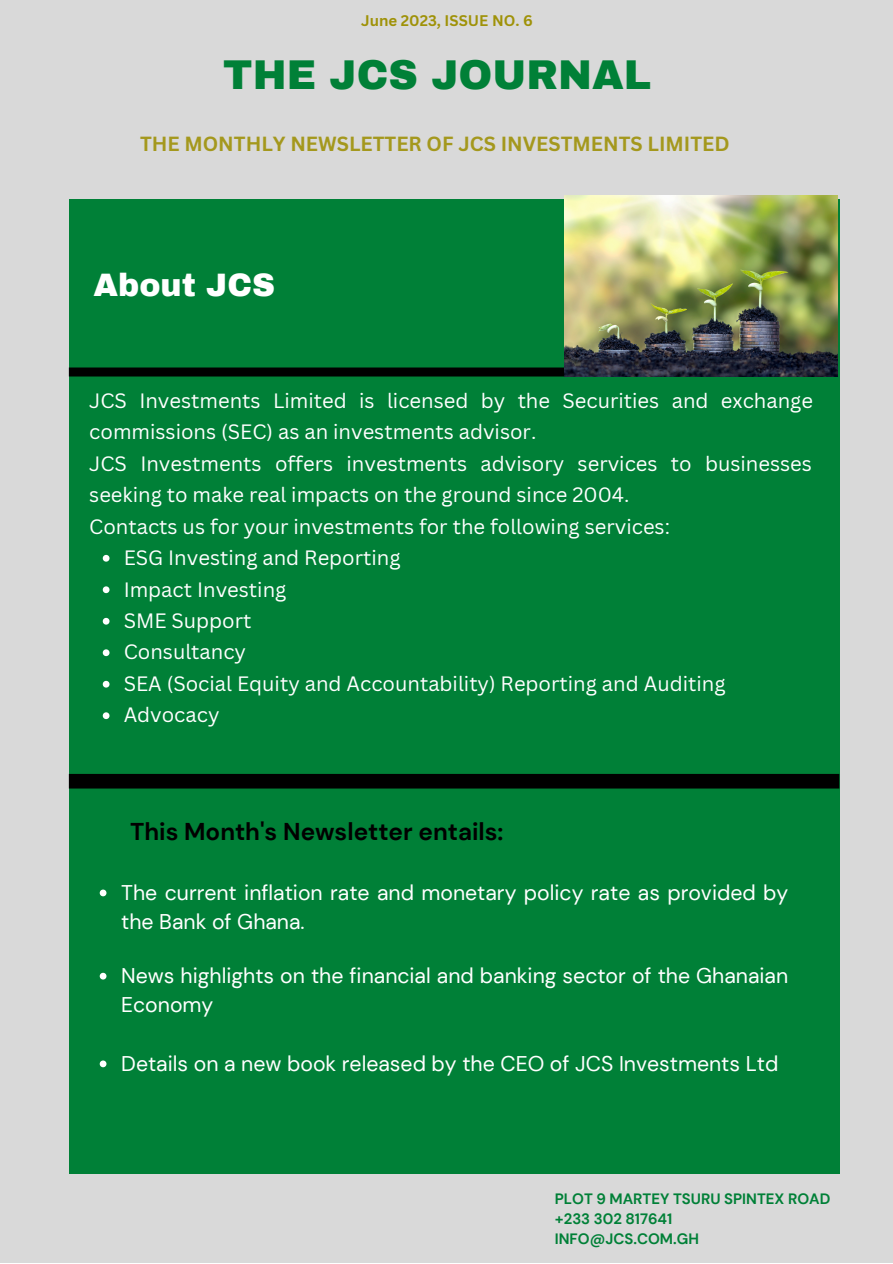
<style>
.page{position:relative;width:893px;height:1264px;background:#fff}
.page>*{position:absolute;margin:0;border:0;box-sizing:border-box;transform-origin:0 0}
.t1{font:900 40.65px "Archivo";color:#008037}
.t2{font:900 31.65px "Archivo";color:#fff}
.t3{font:700 24.3px "DM Sans";color:#000}
.t4{font:21.3px/29.2px "DM Sans";color:#fff}
.t5{font:20.25px/31.5px "Canva Sans";color:#fff}
.t6{font:700 19.95px "Canva Sans";color:#a4981d}
.t7{font:700 15px "DM Sans";color:#008037}
.t8{font:700 15px "Canva Sans";color:#9f9208}
</style>
<div class="page">
<div style="left:0;top:0;width:892px;height:1262px;background:#d9d9d9"></div>
<div style="left:69px;top:199px;width:770px;height:974px;background:#008037"></div>
<div style="left:69px;top:367px;width:764px;height:9px;background:#000"></div>
<img style="left:564px;top:195px;width:273px;height:181px">
<svg style="left:103px;top:555px;width:6px;height:6px"></svg>
<svg style="left:103px;top:586px;width:6px;height:7px"></svg>
<svg style="left:103px;top:618px;width:6px;height:6px"></svg>
<svg style="left:103px;top:649px;width:6px;height:7px"></svg>
<svg style="left:103px;top:681px;width:6px;height:6px"></svg>
<svg style="left:103px;top:712px;width:6px;height:7px"></svg>
<div style="left:69px;top:774px;width:770px;height:14px;background:#000"></div>
<svg style="left:100px;top:889px;width:6px;height:7px"></svg>
<svg style="left:100px;top:972px;width:6px;height:7px"></svg>
<svg style="left:100px;top:1060px;width:6px;height:7px"></svg>
<p class="t8" style="left:361px;top:10px;width:173px">June 2023, ISSUE NO. 6</p>
<p class="t1" style="left:223px;top:54px;width:429px">THE JCS JOURNAL</p>
<p class="t6" style="left:140px;top:130px;width:591px">THE MONTHLY NEWSLETTER OF JCS INVESTMENTS LIMITED</p>
<p class="t2" style="left:93px;top:268px;width:183px">About JCS</p>
<p class="t5" style="left:89px;top:384px;width:725px">JCS Investments Limited is licensed by the Securities and exchange commissions (SEC) as an investments advisor.</p>
<p class="t5" style="left:89px;top:447px;width:724px">JCS Investments offers investments advisory services to businesses seeking to make real impacts on the ground since 2004.</p>
<p class="t5" style="left:89px;top:510px;width:582px">Contacts us for your investments for the following services:</p>
<p class="t5" style="left:124px;top:541px;width:278px">ESG Investing and Reporting</p>
<p class="t5" style="left:124px;top:573px;width:164px">Impact Investing</p>
<p class="t5" style="left:124px;top:604px;width:129px">SME Support</p>
<p class="t5" style="left:124px;top:636px;width:124px">Consultancy</p>
<p class="t5" style="left:124px;top:667px;width:603px">SEA (Social Equity and Accountability) Reporting and Auditing</p>
<p class="t5" style="left:124px;top:699px;width:97px">Advocacy</p>
<p class="t3" style="left:130px;top:816px;width:375px">This Month's Newsletter entails:</p>
<p class="t4" style="left:121px;top:877px;width:668px">The current inflation rate and monetary policy rate as provided by the Bank of Ghana.</p>
<p class="t4" style="left:121px;top:961px;width:668px">News highlights on the financial and banking sector of the Ghanaian<br>Economy</p>
<p class="t4" style="left:121px;top:1048px;width:658px">Details on a new book released by the CEO of JCS Investments Ltd</p>
<p class="t7" style="left:555px;top:1188px;width:277px">PLOT 9 MARTEY TSURU SPINTEX ROAD</p>
<p class="t7" style="left:555px;top:1209px;width:119px">+233 302 817641</p>
<p class="t7" style="left:555px;top:1229px;width:145px">INFO@JCS.COM.GH</p>
</div>
